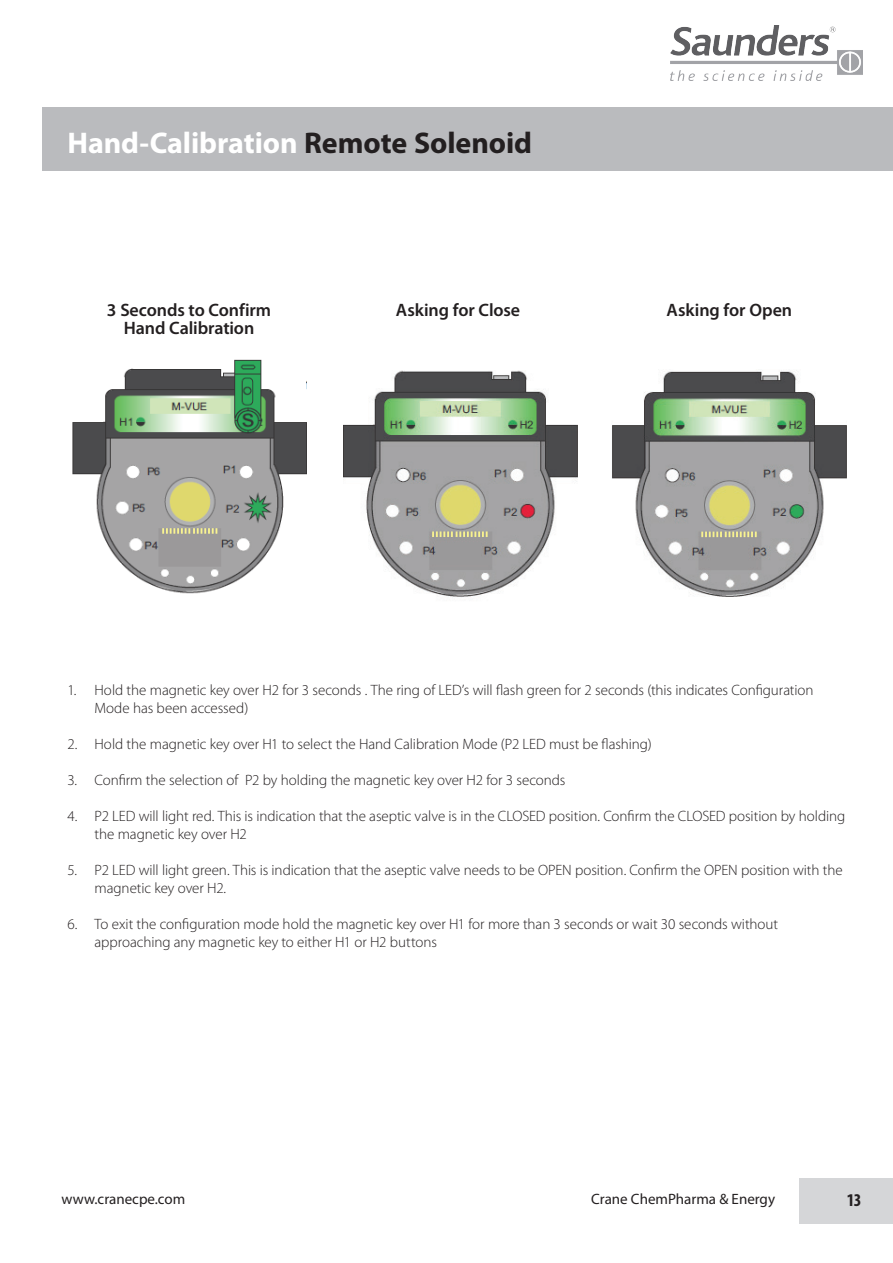
<style>
.page{position:relative;width:893px;height:1263px;background:#fff}
.page>*{position:absolute;margin:0;border:0;box-sizing:border-box;transform-origin:0 0}
.t1{font:700 30px "Myriad Pro";letter-spacing:-.005em;color:#fff}
.t2{font:600 18px "Myriad Pro";letter-spacing:-.005em;color:#231f20}
.t3{font:700 condensed 18px "Myriad Pro";color:#231f20}
.t4{font:300 15px/18px "Myriad Pro";letter-spacing:-.005em;color:#231f20}
.t5{font:15px "Myriad Pro";color:#231f20}
.s1{color:#231f20}
</style>
<div class="page">
<img style="left:671px;top:26px;width:191px;height:54px">
<div style="left:43px;top:107px;width:850px;height:64px;background:#babbbe"></div>
<div style="left:799px;top:1178px;width:94px;height:45px;background:#d5d6d8"></div>
<img style="left:343px;top:370px;width:234px;height:228px">
<img style="left:612px;top:370px;width:234px;height:227px">
<img style="left:72px;top:359px;width:234px;height:235px">
<div style="left:282px;top:356px;width:24px;height:37px;background:#fff"></div>
<h1 class="t1" style="left:68px;top:126px;width:466px">Hand-Calibration <span class="s1">Remote Solenoid</span></h1>
<p class="t2" style="left:107px;top:300px;width:166px">3 Seconds to Confirm</p>
<p class="t2" style="left:667px;top:300px;width:127px">Asking for Open</p>
<p class="t2" style="left:124px;top:318px;width:132px">Hand Calibration</p>
<p class="t2" style="left:396px;top:300px;width:126px">Asking for Close</p>
<p class="t4" style="left:94px;top:681px;width:721px;text-indent:-27px">1. Hold the magnetic key over H2 for 3 seconds . The ring of LED’s will flash green for 2 seconds (this indicates Configuration<br>Mode has been accessed)</p>
<p class="t4" style="left:68px;top:735px;width:586px">2. Hold the magnetic key over H1 to select the Hand Calibration Mode (P2 LED must be flashing)</p>
<p class="t4" style="left:68px;top:771px;width:500px">3. Confirm the selection of P2 by holding the magnetic key over H2 for 3 seconds</p>
<p class="t4" style="left:94px;top:807px;width:752px;text-indent:-27px">4. P2 LED will light red. This is indication that the aseptic valve is in the CLOSED position. Confirm the CLOSED position by holding the magnetic key over H2</p>
<p class="t4" style="left:94px;top:861px;width:750px;text-indent:-27px">5. P2 LED will light green. This is indication that the aseptic valve needs to be OPEN position. Confirm the OPEN position with the magnetic key over H2.</p>
<p class="t4" style="left:94px;top:915px;width:685px;text-indent:-27px">6. To exit the configuration mode hold the magnetic key over H1 for more than 3 seconds or wait 30 seconds without approaching any magnetic key to either H1 or H2 buttons</p>
<p class="t5" style="left:62px;top:1191px;width:125px">www.cranecpe.com</p>
<p class="t5" style="left:591px;top:1190px;width:185px">Crane ChemPharma &amp; Energy</p>
<p class="t3" style="left:847px;top:1190px;width:16px">13</p>
</div>
